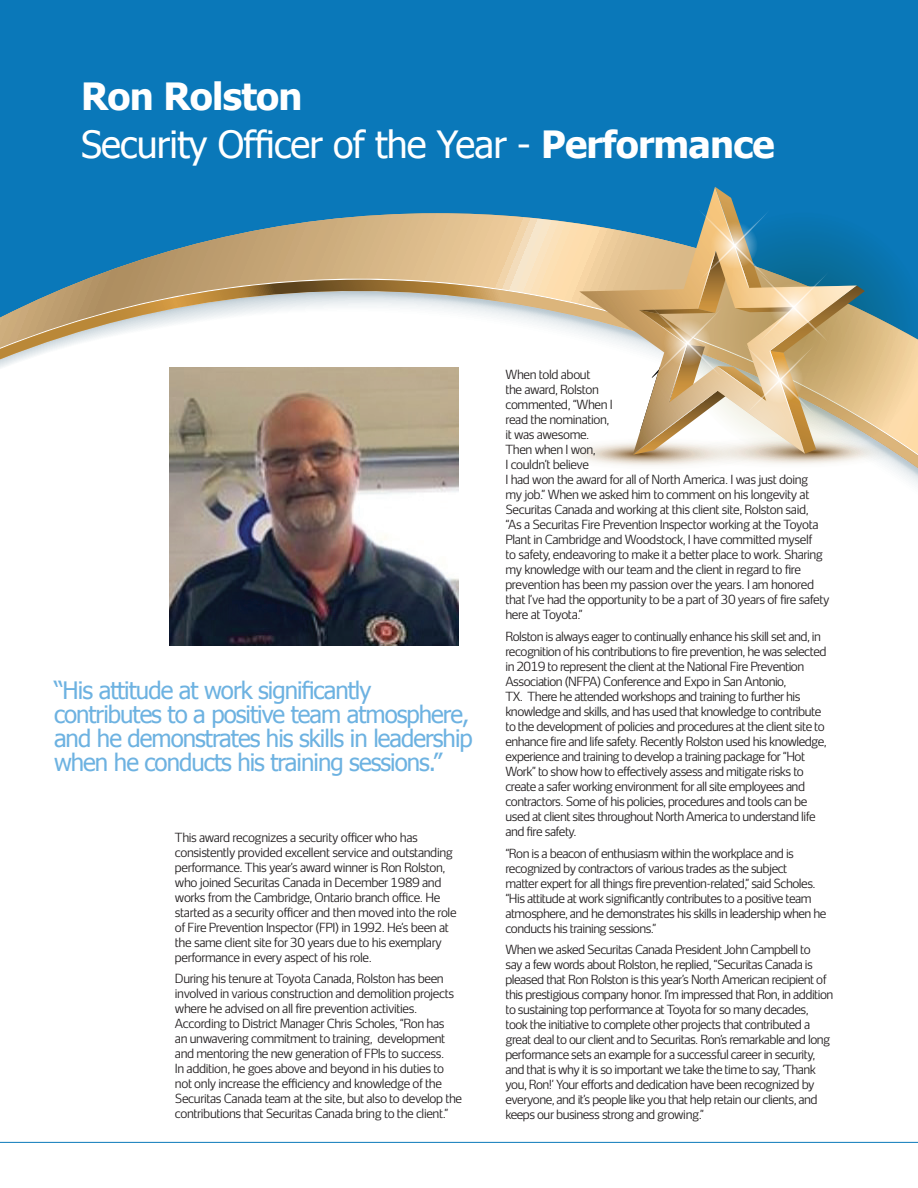
<style>
.page{position:relative;width:918px;height:1188px;background:#fff}
.page>*{position:absolute;margin:0;border:0;box-sizing:border-box;transform-origin:0 0}
.t1{font:37.5px/48px "Tahoma";letter-spacing:-.02em;color:#fff}
.t2{font:24px/24px "Tahoma";letter-spacing:-.04em;color:#6db2e1}
.t3{font:300 12px/15px "Securitas Sans";letter-spacing:-.04em;color:#231f20}
.s1{font-weight:700}
</style>
<div class="page">
<hr style="left:0;top:1142px;width:918px;height:1px;background:#0a78b9">
<div style="left:0;top:0;width:918px;height:189px;background:#0a78b9"></div>
<svg style="left:0;top:189px;width:918px;height:295px;fill:#0a78b9"></svg>
<svg style="left:0;top:213px;width:513px;height:60px;background:#7e9999"></svg>
<svg style="left:0;top:273px;width:513px;height:195px"></svg>
<svg style="left:513px;top:187px;width:405px;height:290px"></svg>
<img style="left:170px;top:367px;width:289px;height:279px">
<p class="t1" style="left:81px;top:70px;width:695px"><span class="s1">Ron Rolston<br></span>Security Officer of the Year - <span class="s1">Performance</span></p>
<p class="t2" style="left:54px;top:677px;width:420px">“His attitude at work significantly contributes to a positive team atmosphere, and he demonstrates his skills in leadership when he conducts his training sessions.’’</p>
<p class="t3" style="left:175px;top:828px;width:283px">This award recognizes a security officer who has consistently provided excellent service and outstanding performance. This year’s award winner is Ron Rolston, who joined Securitas Canada in December 1989 and works from the Cambridge, Ontario branch office. He started as a security officer and then moved into the role of Fire Prevention Inspector (FPI) in 1992. He’s been at the same client site for 30 years due to his exemplary performance in every aspect of his role.</p>
<p class="t3" style="left:175px;top:970px;width:289px">During his tenure at Toyota Canada, Rolston has been involved in various construction and demolition projects where he advised on all fire prevention activities.<br>According to District Manager Chris Scholes, “Ron has<br>an unwavering commitment to training, development and mentoring the new generation of FPIs to success.<br>In addition, he goes above and beyond in his duties to not only increase the efficiency and knowledge of the Securitas Canada team at the site, but also to develop the contributions that Securitas Canada bring to the client.”</p>
<p class="t3" style="left:505px;top:366px;width:326px">When told about<br>the award, Rolston<br>commented, “When I<br>read the nomination,<br>it was awesome.<br>Then when I won,<br>I couldn’t believe<br>I had won the award for all of North America. I was just doing<br>my job.” When we asked him to comment on his longevity at Securitas Canada and working at this client site, Rolston said,<br>“As a Securitas Fire Prevention Inspector working at the Toyota Plant in Cambridge and Woodstock, I have committed myself<br>to safety, endeavoring to make it a better place to work. Sharing my knowledge with our team and the client in regard to fire prevention has been my passion over the years. I am honored that I’ve had the opportunity to be a part of 30 years of fire safety here at Toyota.”</p>
<p class="t3" style="left:505px;top:627px;width:323px">Rolston is always eager to continually enhance his skill set and, in recognition of his contributions to fire prevention, he was selected in 2019 to represent the client at the National Fire Prevention Association (NFPA) Conference and Expo in San Antonio,<br>TX. There he attended workshops and training to further his knowledge and skills, and has used that knowledge to contribute to the development of policies and procedures at the client site to enhance fire and life safety. Recently Rolston used his knowledge, experience and training to develop a training package for “Hot Work” to show how to effectively assess and mitigate risks to create a safer working environment for all site employees and contractors. Some of his policies, procedures and tools can be used at client sites throughout North America to understand life and fire safety.</p>
<p class="t3" style="left:505px;top:844px;width:322px">“Ron is a beacon of enthusiasm within the workplace and is recognized by contractors of various trades as the subject<br>matter expert for all things fire prevention-related,” said Scholes. “His attitude at work significantly contributes to a positive team atmosphere, and he demonstrates his skills in leadership when he conducts his training sessions.”</p>
<p class="t3" style="left:505px;top:941px;width:329px">When we asked Securitas Canada President John Campbell to<br>say a few words about Rolston, he replied, “Securitas Canada is pleased that Ron Rolston is this year’s North American recipient of this prestigious company honor. I’m impressed that Ron, in addition to sustaining top performance at Toyota for so many decades, took the initiative to complete other projects that contributed a great deal to our client and to Securitas. Ron’s remarkable and long performance sets an example for a successful career in security, and that is why it is so important we take the time to say, ‘Thank you, Ron!’ Your efforts and dedication have been recognized by everyone, and it’s people like you that help retain our clients, and keeps our business strong and growing.”</p>
</div>
